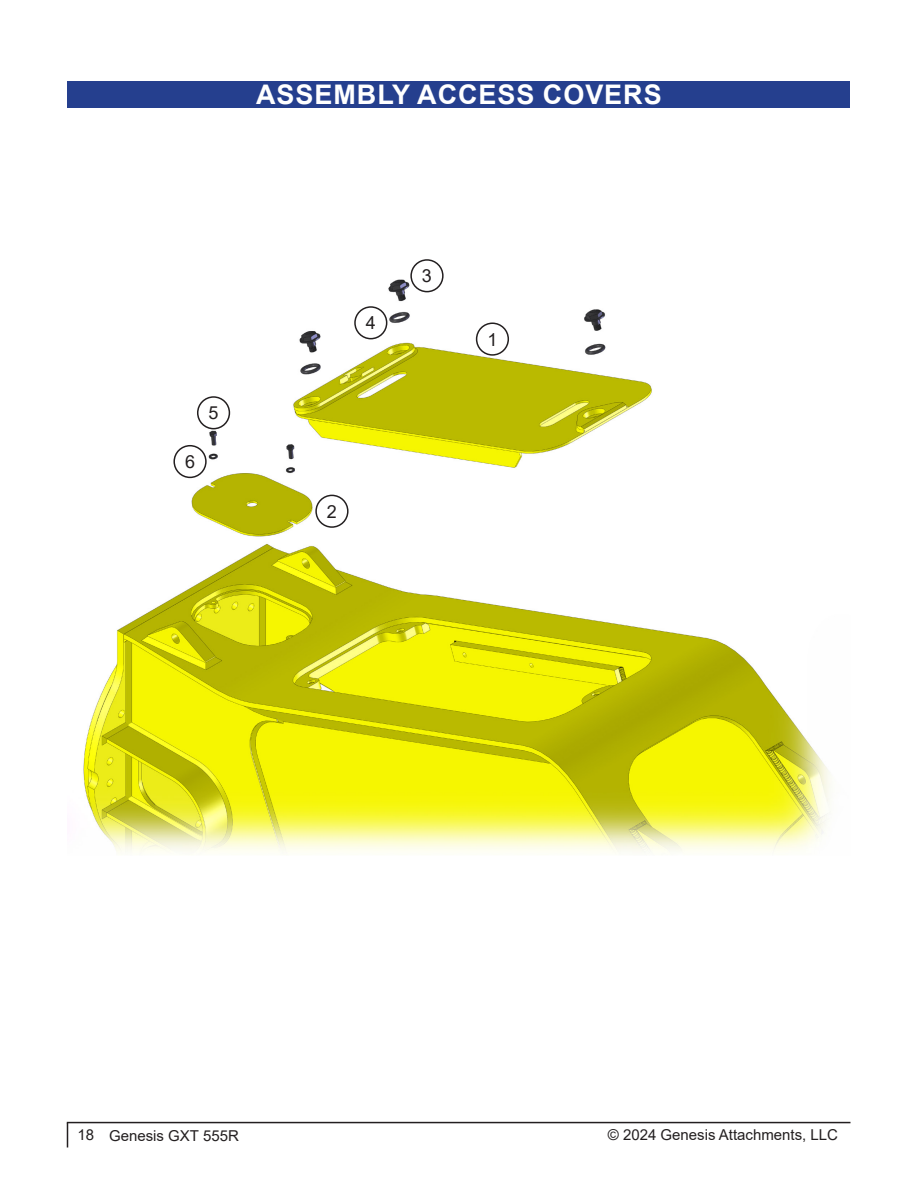
<style>
.page{position:relative;width:918px;height:1188px;background:#fff}
.page>*{position:absolute;margin:0;border:0;box-sizing:border-box;transform-origin:0 0}
.Section_Headings_Rev{font:700 27px "Arial";letter-spacing:.035em;color:#fff}
.t1{font:18px "Arial";color:#231f20}
.t2{font:15px "Arial";color:#231f20}
</style>
<div class="page">
<svg style="left:67px;top:1123px;width:1px;height:25px"></svg>
<hr style="left:67px;top:1122px;width:783px;height:1px;background:#231f20">
<div style="left:68px;top:81px;width:782px;height:27px;background:#253f8e"></div>
<img style="left:83px;top:266px;width:748px;height:588px">
<div style="left:476px;top:322px;width:33px;height:34px;border:2px solid #231f20;border-radius:50%"></div>
<div style="left:315px;top:495px;width:34px;height:33px;border:2px solid #231f20;border-radius:50%"></div>
<div style="left:410px;top:259px;width:34px;height:33px;border:2px solid #231f20;border-radius:50%"></div>
<div style="left:354px;top:306px;width:33px;height:33px;border:2px solid #231f20;border-radius:50%"></div>
<div style="left:197px;top:396px;width:33px;height:33px;border:2px solid #231f20;border-radius:50%"></div>
<div style="left:173px;top:445px;width:34px;height:33px;border:2px solid #231f20;border-radius:50%"></div>
<p class="Section_Headings_Rev" style="left:256px;top:76px;width:407px">ASSEMBLY ACCESS COVERS</p>
<p class="t1" style="left:185px;top:449px;width:12px">6</p>
<p class="t1" style="left:209px;top:401px;width:12px">5</p>
<p class="t1" style="left:366px;top:311px;width:12px">4</p>
<p class="t1" style="left:422px;top:264px;width:12px">3</p>
<p class="t1" style="left:487px;top:327px;width:12px">1</p>
<p class="t1" style="left:327px;top:499px;width:12px">2</p>
<p class="t2" style="left:77px;top:1125px;width:163px">18 Genesis GXT 555R</p>
<p class="t2" style="left:608px;top:1125px;width:232px">© 2024 Genesis Attachments, LLC</p>
</div>
